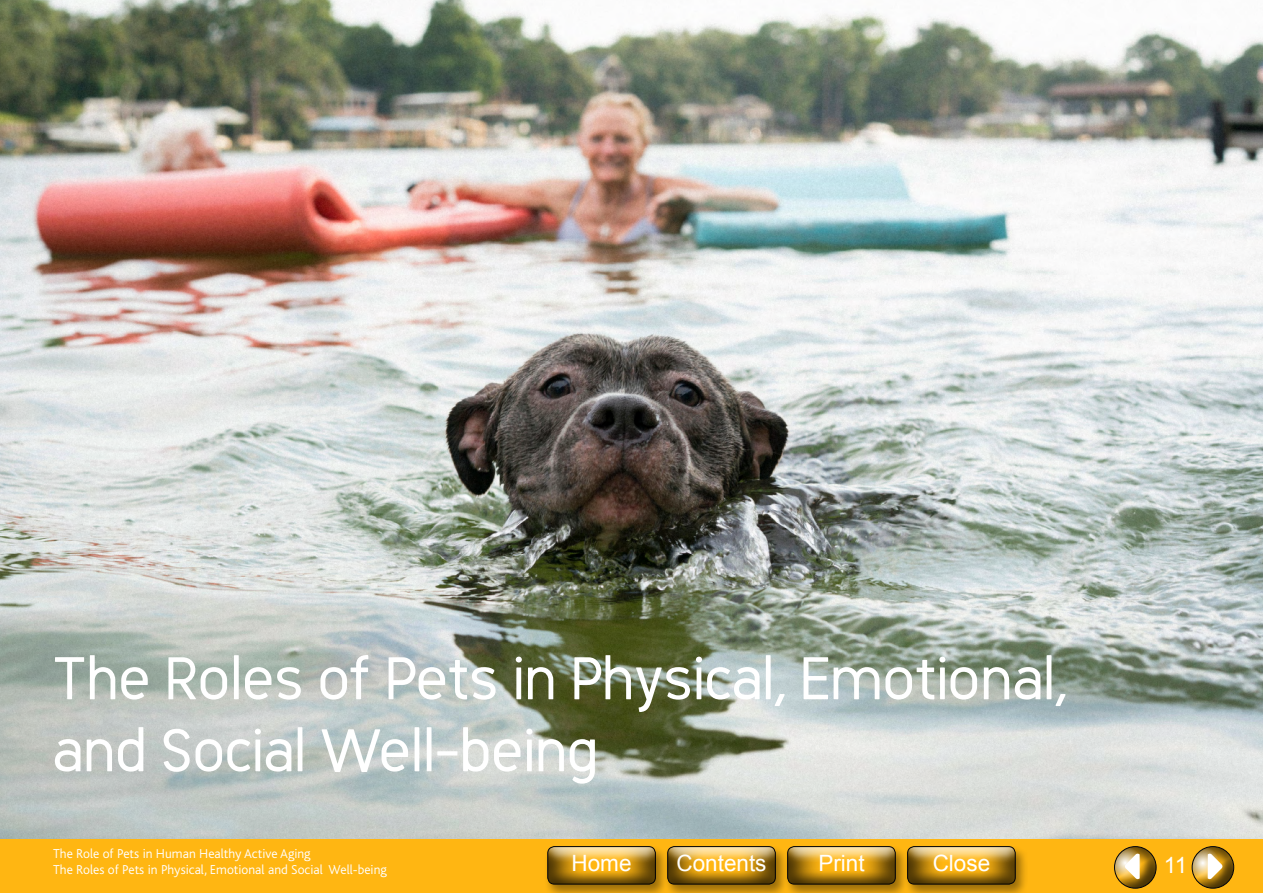
<style>
.page{position:relative;width:1263px;height:893px;background:#fff}
.page>*{position:absolute;margin:0;border:0;box-sizing:border-box;transform-origin:0 0}
.t1{font:60px/72px "Marsfont";color:#fff}
.t2{font:22.5px "Arial";color:#fff}
.t3{font:300 13.5px/16.2px "Bliss";color:#fff}
</style>
<div class="page">
<div style="left:0;top:839px;width:1263px;height:54px;background:#ffb612"></div>
<div style="left:543px;top:844px;width:125px;height:49px;background:#000;opacity:.4"></div>
<div style="left:534px;top:836px;width:135px;height:35px;background:#ffb612"></div>
<div style="left:534px;top:847px;width:135px;height:40px;background:#000;opacity:.67"></div>
<div style="left:547px;top:846px;width:109px;height:38px;border:1px solid #000;border-radius:7px"></div>
<div style="left:663px;top:844px;width:125px;height:49px;background:#000;opacity:.4"></div>
<div style="left:654px;top:836px;width:135px;height:35px;background:#ffb612"></div>
<div style="left:654px;top:847px;width:135px;height:40px;background:#000;opacity:.67"></div>
<div style="left:667px;top:846px;width:109px;height:38px;border:1px solid #000;border-radius:7px"></div>
<div style="left:783px;top:844px;width:125px;height:49px;background:#000;opacity:.4"></div>
<div style="left:774px;top:836px;width:135px;height:35px;background:#ffb612"></div>
<div style="left:774px;top:847px;width:135px;height:40px;background:#000;opacity:.67"></div>
<div style="left:787px;top:846px;width:109px;height:38px;border:1px solid #000;border-radius:7px"></div>
<div style="left:903px;top:844px;width:125px;height:49px;background:#000;opacity:.4"></div>
<div style="left:893px;top:836px;width:135px;height:35px;background:#ffb612"></div>
<div style="left:893px;top:847px;width:135px;height:40px;background:#000;opacity:.67"></div>
<div style="left:907px;top:846px;width:109px;height:38px;border:1px solid #000;border-radius:7px"></div>
<div style="left:1178px;top:837px;width:68px;height:53px;background:#000;opacity:.44"></div>
<div style="left:1192px;top:846px;width:42px;height:42px;border:1px solid #000;border-radius:50%"></div>
<svg style="left:1208px;top:853px;width:14px;height:26px"></svg>
<div style="left:1101px;top:837px;width:68px;height:53px;background:#000;opacity:.44"></div>
<div style="left:1114px;top:846px;width:42px;height:42px;border:1px solid #000;border-radius:50%"></div>
<svg style="left:1125px;top:853px;width:15px;height:26px"></svg>
<img style="left:0;top:0;width:1263px;height:839px">
<h1 class="t1" style="left:53px;top:641px;width:1015px">The Roles of Pets in Physical, Emotional, and Social Well-being</h1>
<p class="t3" style="left:53px;top:846px;width:335px">The Role of Pets in Human Healthy Active Aging<br>The Roles of Pets in Physical, Emotional and Social Well-being</p>
<h2 class="t2" style="left:571px;top:849px;width:62px">Home</h2>
<h2 class="t2" style="left:676px;top:849px;width:92px">Contents</h2>
<h2 class="t2" style="left:818px;top:849px;width:48px">Print</h2>
<h2 class="t2" style="left:933px;top:849px;width:59px">Close</h2>
<h2 class="t2" style="left:1164px;top:850px;width:25px">11</h2>
</div>
